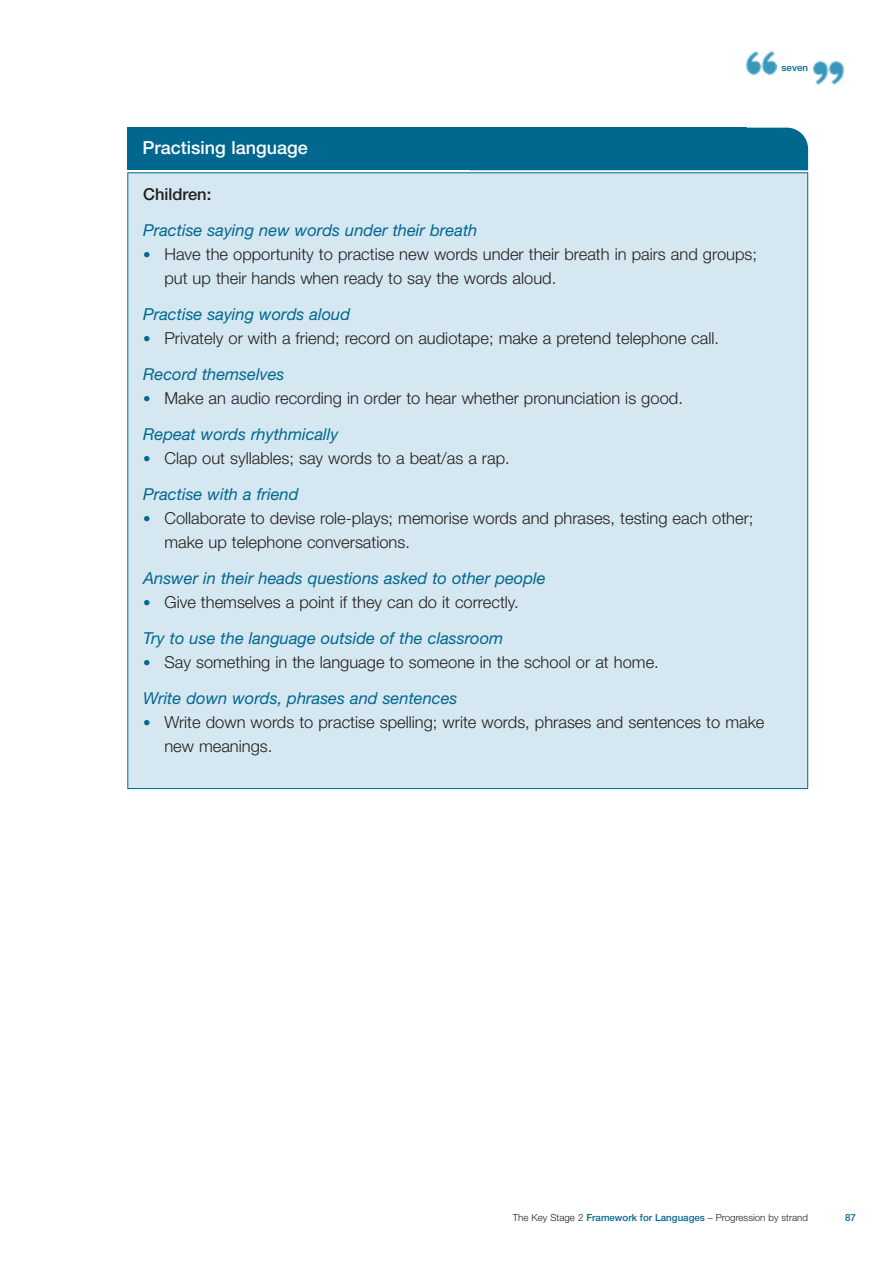
<style>
.page{position:relative;width:893px;height:1263px;background:#fff}
.page>*{position:absolute;margin:0;border:0;box-sizing:border-box;transform-origin:0 0}
.t1{font:500 18px "Helvetica Neue";color:#fff}
.t2{font:300 16.5px/36px "Helvetica Neue";color:#231f1f}
.t3{font:italic 16.5px "Helvetica Neue";color:#00678f}
.t4{font:500 16.5px "Helvetica Neue";color:#231f1f}
.t5{font:300 9.75px "Helvetica Neue";color:#231f1f}
.t6{font:500 9.75px "Helvetica Neue";color:#00678f}
.s1{font-size:15px;color:#00678f}
.s2{font-weight:400;font-style:italic;color:#00678f}
.s3{font-weight:500;color:#00678f}
</style>
<div class="page">
<img style="left:746px;top:51px;width:30px;height:24px">
<img style="left:813px;top:61px;width:30px;height:24px">
<div style="left:128px;top:173px;width:679px;height:616px;background:#d5e7f0"></div>
<div style="left:746px;top:128px;width:62px;height:42px;background:#00678f"></div>
<div style="left:127px;top:128px;width:619px;height:42px;background:#00678f"></div>
<p class="t6" style="left:781px;top:64px;width:28px">seven</p>
<p class="t1" style="left:142px;top:141px;width:167px">Practising language</p>
<p class="t4" style="left:143px;top:188px;width:70px">Children:</p>
<p class="t3" style="left:143px;top:224px;width:336px">Practise saying new words under their breath</p>
<p class="t2" style="left:164px;top:244px;width:594px;line-height:24px;text-indent:-21px"><span class="s1">•</span> Have the opportunity to practise new words under their breath in pairs and groups; put up their hands when ready to say the words aloud.</p>
<p class="t3" style="left:143px;top:308px;width:208px">Practise saying words aloud</p>
<p class="t2" style="left:143px;top:322px;width:577px"><span class="s1">•</span> Privately or with a friend; record on audiotape; make a pretend telephone call.<br><span class="s2">Record themselves</span></p>
<p class="t2" style="left:143px;top:382px;width:541px"><span class="s1">•</span> Make an audio recording in order to hear whether pronunciation is good.<br><span class="s2">Repeat words rhythmically</span></p>
<p class="t2" style="left:143px;top:442px;width:368px"><span class="s1">•</span> Clap out syllables; say words to a beat/as a rap.<br><span class="s2">Practise with a friend</span></p>
<p class="t2" style="left:164px;top:508px;width:590px;line-height:24px;text-indent:-21px"><span class="s1">•</span> Collaborate to devise role-plays; memorise words and phrases, testing each other; make up telephone conversations.</p>
<p class="t3" style="left:143px;top:572px;width:404px">Answer in their heads questions asked to other people</p>
<p class="t2" style="left:143px;top:586px;width:377px"><span class="s1">•</span> Give themselves a point if they can do it correctly.<br><span class="s2">Try to use the language outside of the classroom</span></p>
<p class="t2" style="left:143px;top:646px;width:517px"><span class="s1">•</span> Say something in the language to someone in the school or at home.<br><span class="s2">Write down words, phrases and sentences</span></p>
<p class="t2" style="left:164px;top:712px;width:601px;line-height:24px;text-indent:-21px"><span class="s1">•</span> Write down words to practise spelling; write words, phrases and sentences to make new meanings.</p>
<p class="t5" style="left:513px;top:1214px;width:297px">The Key Stage 2 <span class="s3">Framework for Languages</span> – Progression by strand</p>
<p class="t6" style="left:845px;top:1214px;width:12px">87</p>
</div>
